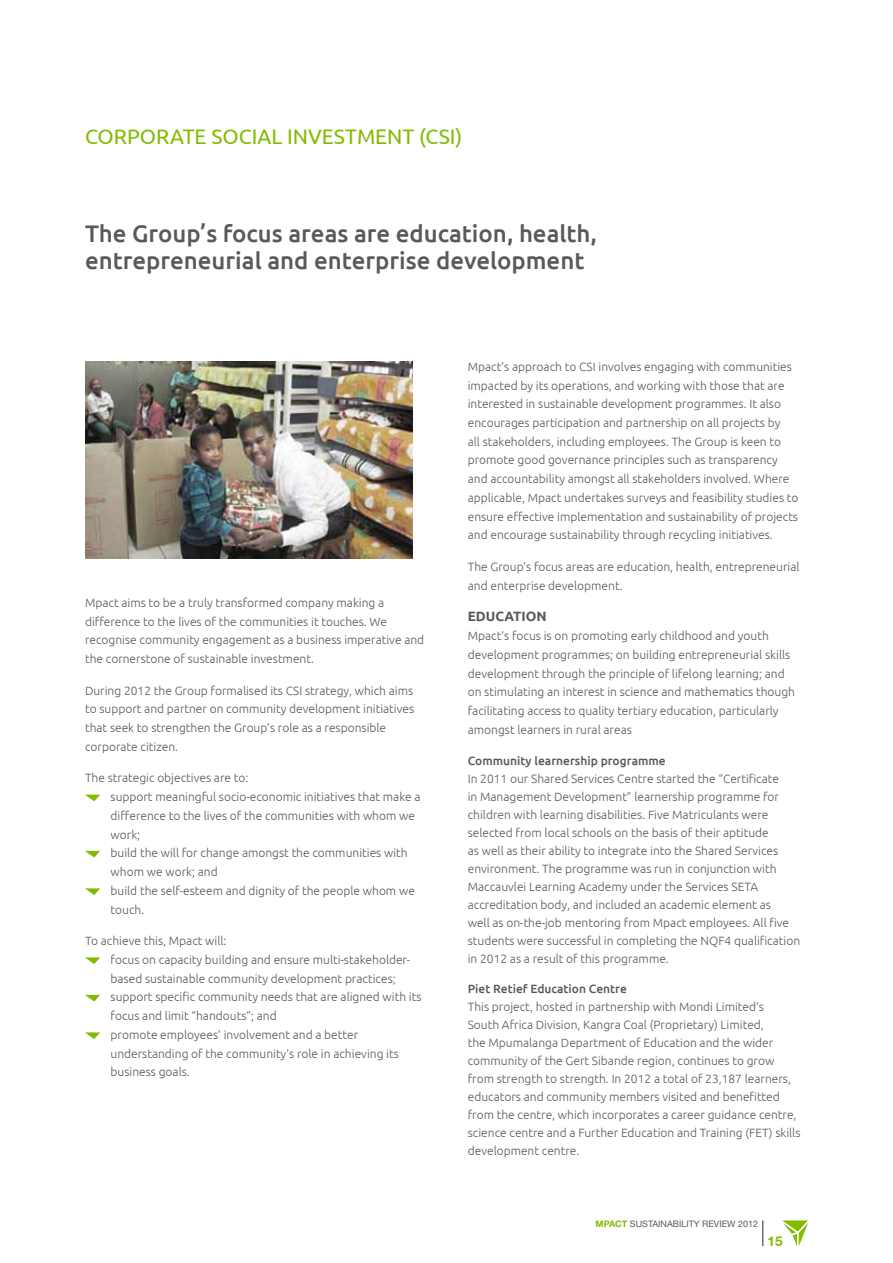
<style>
.page{position:relative;width:893px;height:1263px;background:#fff}
.page>*{position:absolute;margin:0;border:0;box-sizing:border-box;transform-origin:0 0}
.t1{font:500 24px/27px "Ubuntu";color:#58595b}
.t2{font:21px "Ubuntu";color:#82bc00}
.t3{font:700 13.5px "Ubuntu";color:#58595b}
.t4{font:700 13.5px "Helvetica Neue LT Std";color:#82bc00}
.t5{font:300 12px/18.8px "Ubuntu";color:#58595b}
.t6{font:500 12px "Ubuntu";color:#58595b}
.t7{font:9px "Helvetica Neue LT Std";color:#58595b}
.s1{font-weight:700;color:#82bc00}
</style>
<div class="page">
<svg style="left:762px;top:1220px;width:1px;height:26px"></svg>
<svg style="left:783px;top:1220px;width:25px;height:26px"></svg>
<svg style="left:85px;top:795px;width:15px;height:6px"></svg>
<svg style="left:85px;top:851px;width:15px;height:6px"></svg>
<svg style="left:85px;top:888px;width:15px;height:7px"></svg>
<svg style="left:85px;top:957px;width:15px;height:7px"></svg>
<svg style="left:85px;top:995px;width:15px;height:6px"></svg>
<svg style="left:85px;top:1032px;width:15px;height:7px"></svg>
<img style="left:85px;top:361px;width:327px;height:197px">
<h2 class="t2" style="left:85px;top:124px;width:379px">CORPORATE SOCIAL INVESTMENT (CSI)</h2>
<h1 class="t1" style="left:85px;top:219px;width:513px">The Group’s focus areas are education, health, entrepreneurial and enterprise development</h1>
<p class="t5" style="left:85px;top:593px;width:341px">Mpact aims to be a truly transformed company making a difference to the lives of the communities it touches. We recognise community engagement as a business imperative and the cornerstone of sustainable investment.</p>
<p class="t5" style="left:85px;top:680px;width:331px">During 2012 the Group formalised its CSI strategy, which aims to support and partner on community development initiatives that seek to strengthen the Group’s role as a responsible corporate citizen.</p>
<p class="t5" style="left:111px;top:768px;width:311px;text-indent:-26px">The strategic objectives are to:<br>support meaningful socio-economic initiatives that make a difference to the lives of the communities with whom we work;<br>build the will for change amongst the communities with whom we work; and<br>build the self-esteem and dignity of the people whom we touch.</p>
<p class="t5" style="left:111px;top:931px;width:312px;text-indent:-26px">To achieve this, Mpact will:<br>focus on capacity building and ensure multi-stakeholder&shy;based sustainable community development practices; support specific community needs that are aligned with its focus and limit “handouts”; and<br>promote employees’ involvement and a better understanding of the community’s role in achieving its business goals.</p>
<p class="t5" style="left:468px;top:357px;width:332px">Mpact’s approach to CSI involves engaging with communities impacted by its operations, and working with those that are interested in sustainable development programmes. It also encourages participation and partnership on all projects by<br>all stakeholders, including employees. The Group is keen to promote good governance principles such as transparency and accountability amongst all stakeholders involved. Where applicable, Mpact undertakes surveys and feasibility studies to ensure effective implementation and sustainability of projects and encourage sustainability through recycling initiatives.</p>
<p class="t5" style="left:468px;top:557px;width:333px">The Group’s focus areas are education, health, entrepreneurial and enterprise development.</p>
<p class="t3" style="left:468px;top:608px;width:80px">EDUCATION</p>
<p class="t5" style="left:468px;top:626px;width:329px">Mpact’s focus is on promoting early childhood and youth development programmes; on building entrepreneurial skills development through the principle of lifelong learning; and on stimulating an interest in science and mathematics though facilitating access to quality tertiary education, particularly amongst learners in rural areas</p>
<p class="t6" style="left:468px;top:753px;width:199px">Community learnership programme</p>
<p class="t5" style="left:468px;top:769px;width:334px;line-height:18px">In 2011 our Shared Services Centre started the “Certificate<br>in Management Development” learnership programme for children with learning disabilities. Five Matriculants were selected from local schools on the basis of their aptitude<br>as well as their ability to integrate into the Shared Services environment. The programme was run in conjunction with Maccauvlei Learning Academy under the Services SETA accreditation body, and included an academic element as<br>well as on-the-job mentoring from Mpact employees. All five students were successful in completing the NQF4 qualification in 2012 as a result of this programme.</p>
<p class="t6" style="left:468px;top:981px;width:161px">Piet Retief Education Centre</p>
<p class="t5" style="left:468px;top:998px;width:334px;line-height:18px">This project, hosted in partnership with Mondi Limited‘s<br>South Africa Division, Kangra Coal (Proprietary) Limited,<br>the Mpumalanga Department of Education and the wider community of the Gert Sibande region, continues to grow from strength to strength. In 2012 a total of 23,187 learners, educators and community members visited and benefitted from the centre, which incorporates a career guidance centre, science centre and a Further Education and Training (FET) skills development centre.</p>
<p class="t7" style="left:595px;top:1218px;width:164px"><span class="s1">MPACT</span> SUSTAINABILITY REVIEW 2012</p>
<p class="t4" style="left:768px;top:1233px;width:17px">15</p>
</div>
